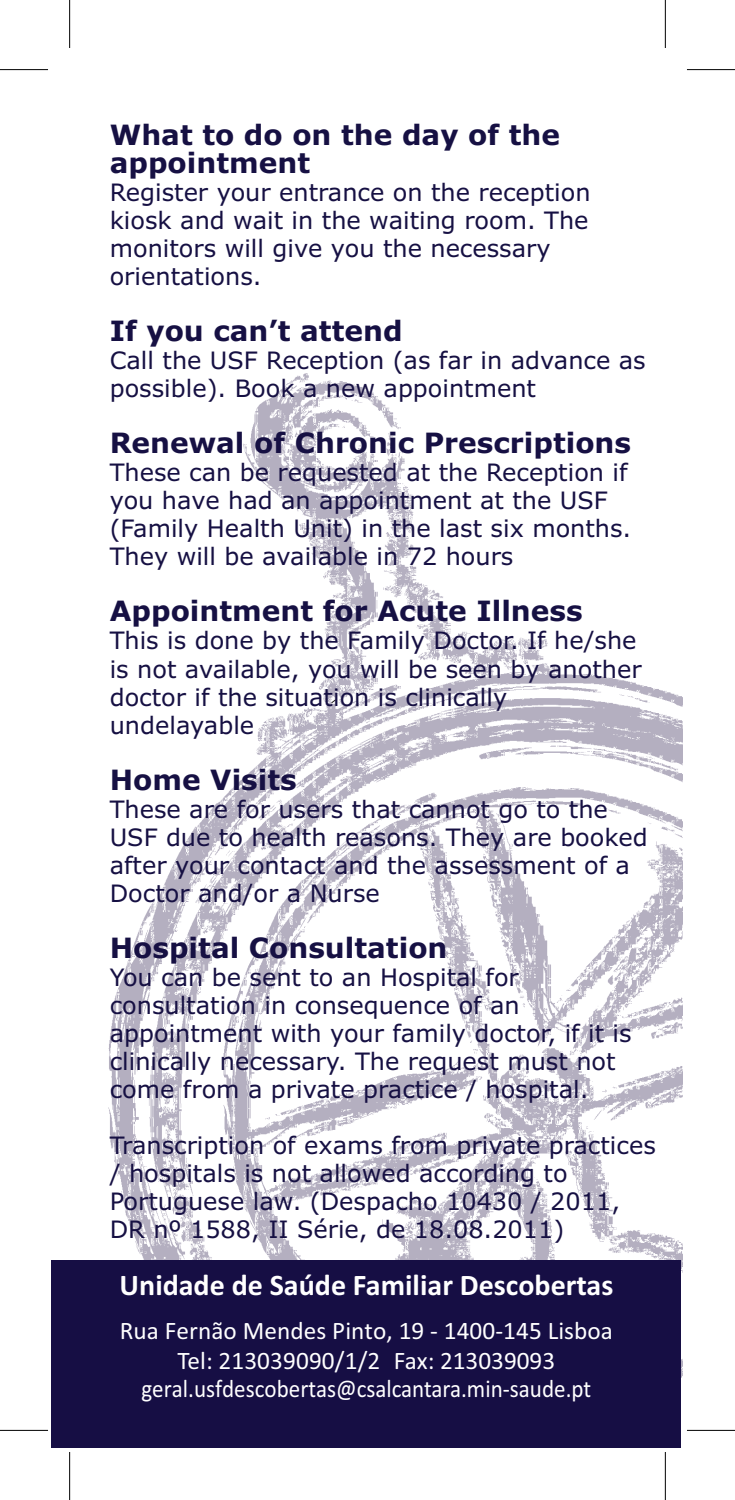
<style>
.page{position:relative;width:735px;height:1500px;background:#fff}
.page>*{position:absolute;margin:0;border:0;box-sizing:border-box;transform-origin:0 0}
.t1{font:700 30px "Calibri";color:#fff}
.t2{font:700 28px/28px "Verdana";color:#161043}
.t3{font:25.2px/30.4px "Calibri";color:#fff;text-align:center}
.t4{font:25.2px "Calibri";color:#fff;scale:.91 1}
.t5{font:24px/28px "Verdana";color:#161043}
</style>
<div class="page">
<img style="left:109px;top:374px;width:573px;height:1004px">
<svg style="left:331px;top:699px;width:5px;height:4px"></svg>
<hr style="left:69px;top:0;width:1px;height:48px;background:#000">
<hr style="left:69px;top:1452px;width:1px;height:48px;background:#000">
<hr style="left:665px;top:0;width:1px;height:48px;background:#000">
<hr style="left:665px;top:1452px;width:1px;height:48px;background:#000">
<hr style="left:0;top:69px;width:48px;height:1px;background:#000">
<hr style="left:686px;top:69px;width:48px;height:1px;background:#000">
<hr style="left:0;top:1430px;width:48px;height:1px;background:#000">
<hr style="left:686px;top:1430px;width:48px;height:1px;background:#000">
<div style="left:51px;top:1260px;width:630px;height:187px;background:#160e44"></div>
<p class="t2" style="left:110px;top:122px;width:452px">What to do on the day of the appointment</p>
<p class="t5" style="left:110px;top:181px;width:482px">Register your entrance on the reception kiosk and wait in the waiting room. The monitors will give you the necessary orientations.</p>
<p class="t2" style="left:110px;top:318px;width:294px">If you can’t attend</p>
<p class="t5" style="left:110px;top:349px;width:537px">Call the USF Reception (as far in advance as possible). Book a new appointment</p>
<p class="t2" style="left:110px;top:430px;width:523px">Renewal of Chronic Prescriptions</p>
<p class="t5" style="left:110px;top:461px;width:523px">These can be requested at the Reception if you have had an appointment at the USF (Family Health Unit) in the last six months.<br>They will be available in 72 hours</p>
<p class="t2" style="left:110px;top:598px;width:474px">Appointment for Acute Illness</p>
<p class="t5" style="left:110px;top:629px;width:533px">This is done by the Family Doctor. If he/she is not available, you will be seen by another doctor if the situation is clinically undelayable</p>
<p class="t2" style="left:110px;top:766px;width:188px">Home Visits</p>
<p class="t5" style="left:110px;top:797px;width:539px">These are for users that cannot go to the USF due to health reasons. They are booked after your contact and the assessment of a Doctor and/or a Nurse</p>
<p class="t2" style="left:110px;top:934px;width:339px">Hospital Consultation</p>
<p class="t5" style="left:110px;top:965px;width:523px">You can be sent to an Hospital for consultation in consequence of an appointment with your family doctor, if it is clinically necessary. The request must not come from a private practice / hospital.</p>
<p class="t5" style="left:110px;top:1133px;width:547px">Transcription of exams from private practices / hospitals is not allowed according to Portuguese law. (Despacho 10430 / 2011, DR nº 1588, II Série, de 18.08.2011)</p>
<p class="t1" style="left:119px;top:1267px;width:495px">Unidade de Saúde Familiar Descobertas</p>
<p class="t3" style="left:120px;top:1317px;width:495px">Rua Fernão Mendes Pinto, 19 - 1400-145 Lisboa<br>Tel: 213039090/1/2 Fax: 213039093</p>
<p class="t4" style="left:141px;top:1380px;width:496px">geral.usfdescobertas@csalcantara.min-saude.pt</p>
</div>
